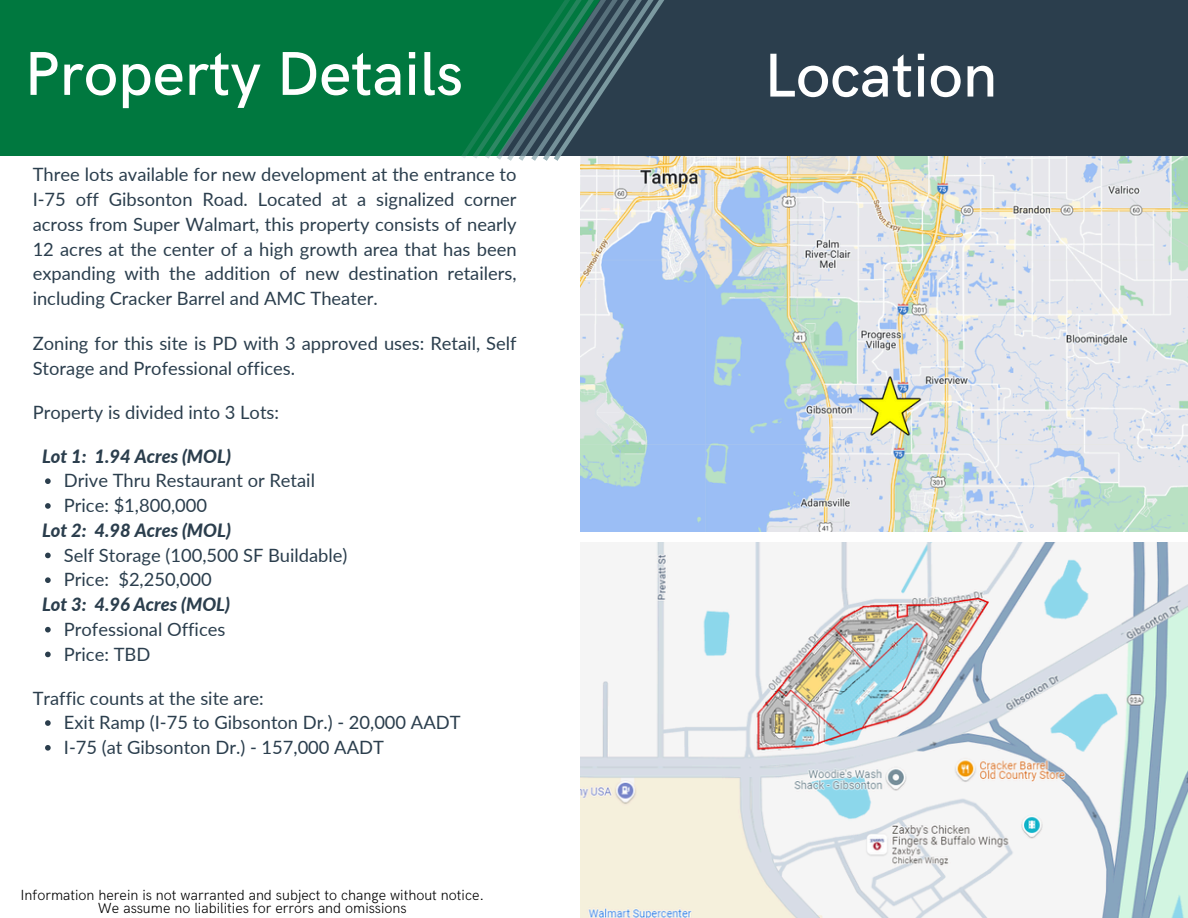
<style>
.page{position:relative;width:1188px;height:918px;background:#fff}
.page>*{position:absolute;margin:0;border:0;box-sizing:border-box;transform-origin:0 0}
.t1{font:500 62.1px "HK Grotesk";color:#fff}
.t2{font:18.3px/24.8px "Lato";color:#2b3e4d;text-align:justify}
.t3{font:italic 800 18.3px "Lato";color:#2b3e4d}
.t4{font:300 14.7px "HK Grotesk";color:#000}
</style>
<div class="page">
<img style="left:580px;top:156px;width:608px;height:375px">
<img style="left:580px;top:543px;width:608px;height:375px">
<div style="left:437px;top:0;width:751px;height:156px;background:#2b3e4d"></div>
<div style="left:0;top:0;width:465px;height:155px;background:#00783f"></div>
<svg style="left:45px;top:478px;width:6px;height:6px"></svg>
<svg style="left:45px;top:503px;width:6px;height:6px"></svg>
<svg style="left:45px;top:553px;width:6px;height:5px"></svg>
<svg style="left:45px;top:577px;width:6px;height:6px"></svg>
<svg style="left:45px;top:627px;width:6px;height:6px"></svg>
<svg style="left:45px;top:652px;width:6px;height:5px"></svg>
<svg style="left:45px;top:720px;width:6px;height:6px"></svg>
<svg style="left:45px;top:745px;width:6px;height:6px"></svg>
<svg style="left:461px;top:0;width:225px;height:161px"></svg>
<p class="t1" style="left:25px;top:39px;width:440px">Property Details</p>
<h1 class="t2" style="left:33px;top:162px;width:485px">Three lots available for new development at the entrance to I-75 off Gibsonton Road. Located at a signalized corner across from Super Walmart, this property consists of nearly 12 acres at the center of a high growth area that has been expanding with the addition of new destination retailers, including Cracker Barrel and AMC Theater.</h1>
<h1 class="t2" style="left:33px;top:331px;width:485px">Zoning for this site is PD with 3 approved uses: Retail, Self<br>Storage and Professional offices.</h1>
<p class="t2" style="left:33px;top:399px;width:248px">Property is divided into 3 Lots:</p>
<h3 class="t3" style="left:42px;top:445px;width:190px">Lot 1: 1.94 Acres (MOL)</h3>
<h3 class="t2" style="left:64px;top:468px;width:253px">Drive Thru Restaurant or Retail</h3>
<h3 class="t2" style="left:64px;top:493px;width:145px">Price: $1,800,000</h3>
<p class="t3" style="left:42px;top:519px;width:190px">Lot 2: 4.98 Acres (MOL)</p>
<p class="t2" style="left:64px;top:542px;width:285px">Self Storage (100,500 SF Buildable)</p>
<p class="t2" style="left:64px;top:567px;width:149px">Price: $2,250,000</p>
<p class="t3" style="left:42px;top:593px;width:190px">Lot 3: 4.96 Acres (MOL)</p>
<p class="t2" style="left:64px;top:616px;width:163px">Professional Offices</p>
<p class="t2" style="left:64px;top:641px;width:88px">Price: TBD</p>
<p class="t2" style="left:33px;top:685px;width:233px">Traffic counts at the site are:</p>
<p class="t2" style="left:64px;top:710px;width:398px">Exit Ramp (I-75 to Gibsonton Dr.) - 20,000 AADT</p>
<p class="t2" style="left:64px;top:735px;width:321px">I-75 (at Gibsonton Dr.) - 157,000 AADT</p>
<h3 class="t4" style="left:20px;top:886px;width:465px">Information herein is not warranted and subject to change without notice.</h3>
<p class="t4" style="left:98px;top:900px;width:310px">We assume no liabilities for errors and omissions</p>
<p class="t1" style="left:764px;top:41px;width:234px">Location</p>
</div>
